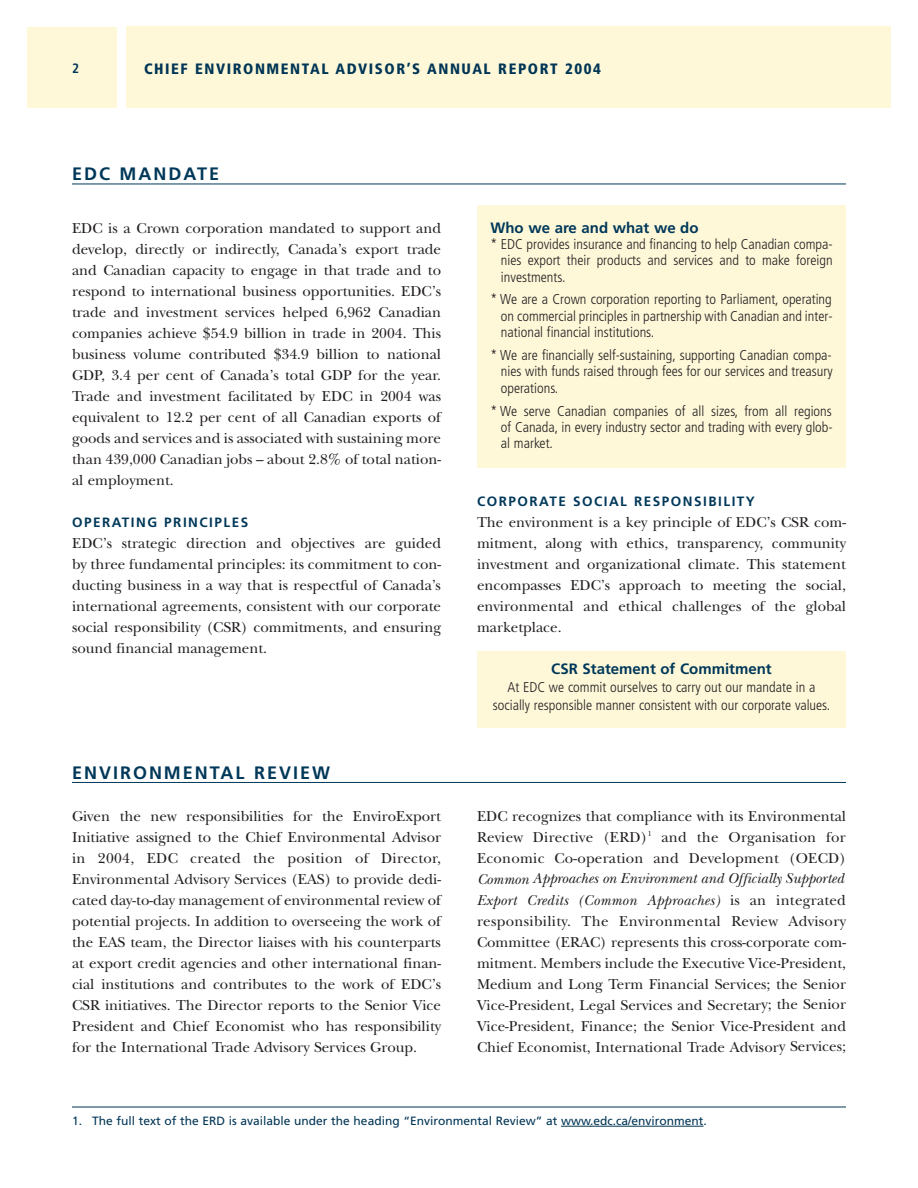
<style>
.page{position:relative;width:918px;height:1188px;background:#fff}
.page>*{position:absolute;margin:0;border:0;box-sizing:border-box;transform-origin:0 0}
.t1{font:700 18px "Frutiger";letter-spacing:.11em;color:#003859}
.t2{font:15px/21px "New Baskerville";color:#231f20;text-align:justify}
.t3{font:900 condensed 15px "Frutiger";letter-spacing:.105em;color:#003555}
.t4{font:700 15px "Frutiger";color:#003859}
.t5{font:300 condensed 14.25px/16.5px "Frutiger";color:#231f20;text-align:justify}
.t6{font:700 13.5px "Frutiger";letter-spacing:.11em;color:#003859}
.t7{font:700 condensed 13.5px "Frutiger";color:#003555}
.t8{font:12px "Frutiger";color:#003555}
.s1{font-style:italic}
</style>
<div class="page">
<div style="left:126px;top:27px;width:765px;height:81px;background:#fef8d9"></div>
<div style="left:27px;top:27px;width:90px;height:81px;background:#fef8d9"></div>
<hr style="left:72px;top:184px;width:774px;height:1px;background:#003859">
<hr style="left:72px;top:782px;width:774px;height:1px;background:#003859">
<hr style="left:561px;top:1126px;width:30px;height:1px;background:#003555">
<hr style="left:590px;top:1126px;width:70px;height:1px;background:#003555">
<hr style="left:660px;top:1126px;width:44px;height:1px;background:#003555">
<hr style="left:72px;top:1107px;width:774px;height:1px;background:#003555">
<div style="left:477px;top:206px;width:369px;height:262px;background:#fef8d9"></div>
<div style="left:477px;top:651px;width:369px;height:77px;background:#fef8d9"></div>
<p class="t7" style="left:72px;top:63px;width:9px">2</p>
<p class="t3" style="left:144px;top:63px;width:459px">CHIEF ENVIRONMENTAL ADVISOR’S ANNUAL REPORT 2004</p>
<p class="t1" style="left:72px;top:166px;width:149px">EDC MANDATE</p>
<p class="t2" style="left:72px;top:219px;width:371px">EDC is a Crown corporation mandated to support and develop, directly or indirectly, Canada’s export trade and Canadian capacity to engage in that trade and to respond to international business opportunities. EDC’s trade and investment services helped 6,962 Canadian companies achieve $54.9 billion in trade in 2004. This business volume contributed $34.9 billion to national GDP, 3.4 per cent of Canada’s total GDP for the year.<br>Trade and investment facilitated by EDC in 2004 was equivalent to 12.2 per cent of all Canadian exports of goods and services and is associated with sustaining more than 439,000 Canadian jobs – about 2.8% of total nation&shy;al employment.</p>
<p class="t6" style="left:72px;top:516px;width:178px">OPERATING PRINCIPLES</p>
<p class="t2" style="left:72px;top:534px;width:371px">EDC’s strategic direction and objectives are guided by three fundamental principles: its commitment to con&shy;ducting business in a way that is respectful of Canada’s international agreements, consistent with our corporate social responsibility (CSR) commitments, and ensuring sound financial management.</p>
<p class="t1" style="left:72px;top:765px;width:260px">ENVIRONMENTAL REVIEW</p>
<p class="t4" style="left:490px;top:221px;width:210px">Who we are and what we do</p>
<p class="t5" style="left:501px;top:237px;width:333px;text-indent:-10px">* EDC provides insurance and financing to help Canadian compa&shy;nies export their products and services and to make foreign investments.</p>
<p class="t5" style="left:501px;top:292px;width:333px;text-indent:-10px">* We are a Crown corporation reporting to Parliament, operating on commercial principles in partnership with Canadian and inter&shy;national financial institutions.</p>
<p class="t5" style="left:501px;top:348px;width:333px;text-indent:-10px">* We are financially self-sustaining, supporting Canadian compa&shy;nies with funds raised through fees for our services and treasury operations.</p>
<p class="t5" style="left:501px;top:403px;width:333px;text-indent:-10px">* We serve Canadian companies of all sizes, from all regions of Canada, in every industry sector and trading with every glob&shy;al market.</p>
<p class="t6" style="left:477px;top:495px;width:279px">CORPORATE SOCIAL RESPONSIBILITY</p>
<p class="t2" style="left:477px;top:513px;width:371px">The environment is a key principle of EDC’s CSR com&shy;mitment, along with ethics, transparency, community investment and organizational climate. This statement encompasses EDC’s approach to meeting the social, environmental and ethical challenges of the global marketplace.</p>
<p class="t4" style="left:551px;top:662px;width:222px">CSR Statement of Commitment</p>
<p class="t5" style="left:493px;top:679px;width:339px;line-height:18px;text-align:center">At EDC we commit ourselves to carry out our mandate in a socially responsible manner consistent with our corporate values.</p>
<p class="t2" style="left:72px;top:807px;width:371px">Given the new responsibilities for the EnviroExport Initiative assigned to the Chief Environmental Advisor in 2004, EDC created the position of Director, Environmental Advisory Services (EAS) to provide dedi&shy;cated day-to-day management of environmental review of potential projects. In addition to overseeing the work of the EAS team, the Director liaises with his counterparts at export credit agencies and other international finan&shy;cial institutions and contributes to the work of EDC’s CSR initiatives. The Director reports to the Senior Vice President and Chief Economist who has responsibility for the International Trade Advisory Services Group.</p>
<p class="t2" style="left:477px;top:807px;width:371px">EDC recognizes that compliance with its Environmental Review Directive (ERD)<sup>1</sup> and the Organisation for Economic Co-operation and Development (OECD)</p>
<p class="t2" style="left:477px;top:870px;width:371px;text-align:left"><span class="s1">Common Approaches on Environment and Officially Supported Export Credits (Common Approaches)</span> is an integrated responsibility. The Environmental Review Advisory Committee (ERAC) represents this cross-corporate com&shy;mitment. Members include the Executive Vice-President, Medium and Long Term Financial Services; the Senior Vice-President, Legal Services and Secretary; the Senior Vice-President, Finance; the Senior Vice-President and Chief Economist, International Trade Advisory Services;</p>
<p class="t8" style="left:72px;top:1116px;width:636px">1. The full text of the ERD is available under the heading “Environmental Review” at www.edc.ca/environment.</p>
</div>
